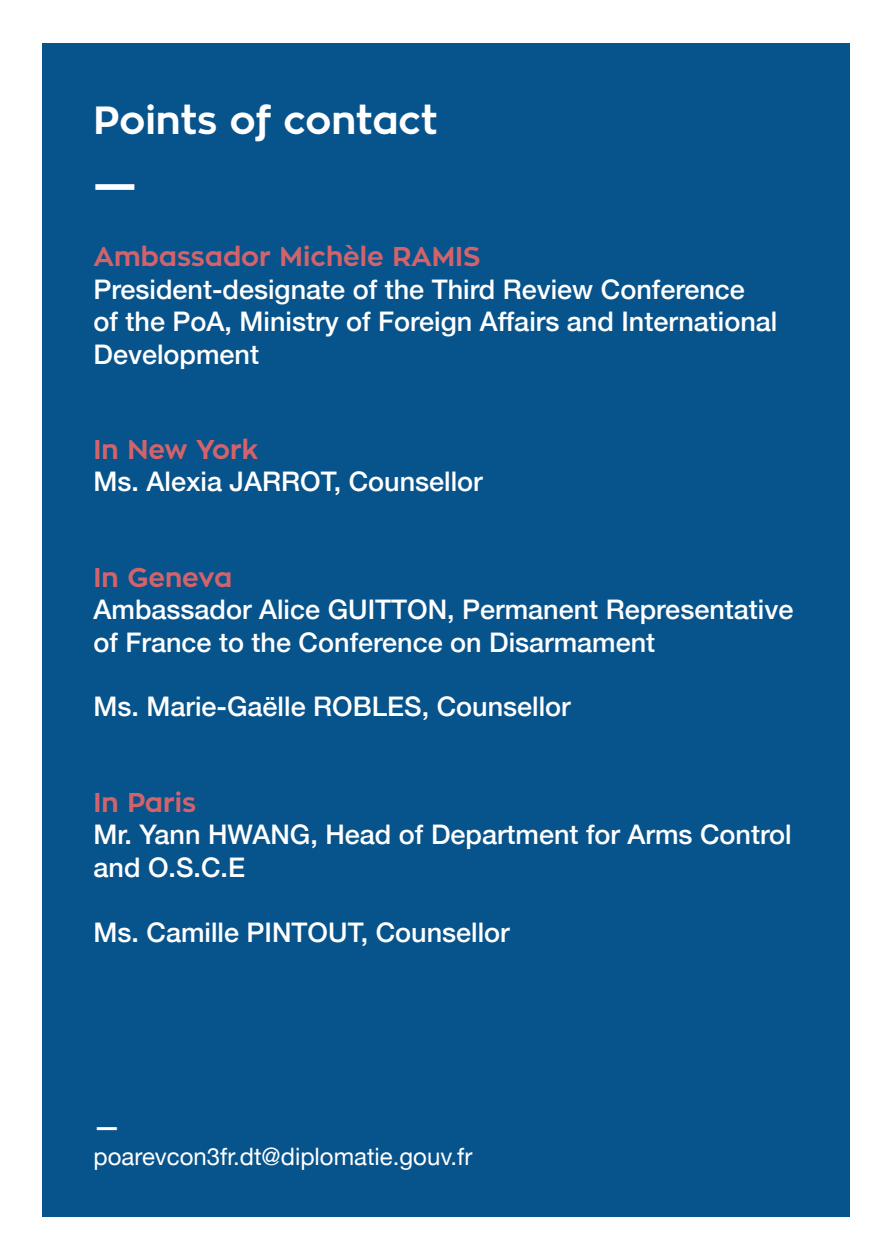
<style>
.page{position:relative;width:893px;height:1259px;background:#fff}
.page>*{position:absolute;margin:0;border:0;box-sizing:border-box;transform-origin:0 0}
.t1{font:700 48px "Zona Pro";color:#fff}
.t2{font:700 39px "Zona Pro";color:#fff}
.t3{font:500 27px/32.4px "Helvetica Neue";color:#fff}
.t4{font:700 27px "Zona Pro";color:#d3636b}
.t5{font:24px "Helvetica Neue";color:#fff}
</style>
<div class="page">
<div style="left:43px;top:43px;width:807px;height:1173px;background:#07538b"></div>
<p class="t2" style="left:94px;top:95px;width:345px">Points of contact</p>
<p class="t1" style="left:94px;top:155px;width:45px">—</p>
<p class="t4" style="left:94px;top:239px;width:389px">Ambassador Michèle RAMIS</p>
<p class="t3" style="left:94px;top:271px;width:685px">President-designate of the Third Review Conference<br>of the PoA, Ministry of Foreign Affairs and International<br>Development</p>
<p class="t4" style="left:94px;top:432px;width:166px">In New York</p>
<p class="t3" style="left:94px;top:463px;width:391px">Ms. Alexia JARROT, Counsellor</p>
<p class="t4" style="left:94px;top:559px;width:140px">In Geneva</p>
<p class="t3" style="left:94px;top:591px;width:701px">Ambassador Alice GUITTON, Permanent Representative of France to the Conference on Disarmament</p>
<p class="t3" style="left:94px;top:688px;width:479px">Ms. Marie-Gaëlle ROBLES, Counsellor</p>
<p class="t4" style="left:94px;top:784px;width:104px">In Paris</p>
<p class="t3" style="left:94px;top:816px;width:699px">Mr. Yann HWANG, Head of Department for Arms Control and O.S.C.E</p>
<p class="t3" style="left:94px;top:913px;width:418px">Ms. Camille PINTOUT, Counsellor</p>
<p class="t3" style="left:94px;top:1108px;width:28px">—</p>
<p class="t5" style="left:94px;top:1139px;width:380px">poarevcon3fr.dt@diplomatie.gouv.fr</p>
</div>
